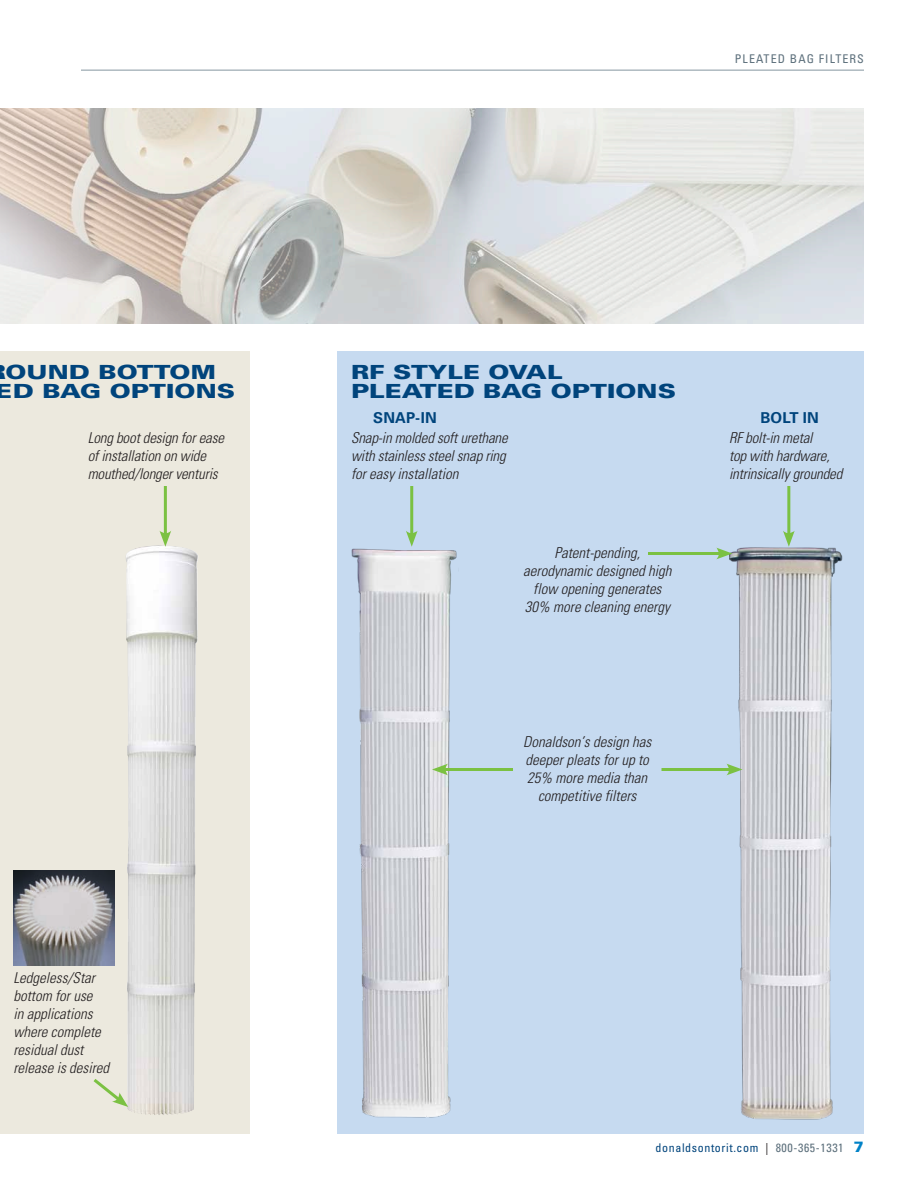
<style>
.page{position:relative;width:918px;height:1188px;background:#fff}
.page>*{position:absolute;margin:0;border:0;box-sizing:border-box;transform-origin:0 0}
.t1{font:900 19.5px/19.5px "Univers LT Std";color:#00447c;text-align:center;scale:1.3 1}
.t2{font:italic 300 condensed 15px/18px "Univers LT Std";color:#231f20}
.t3{font:700 15px "Univers LT Std";letter-spacing:.01em;color:#00447c}
.t4{font:condensed 12px "Univers LT Std";letter-spacing:.05em;color:#00447c}
.t5{font:condensed 12px "Univers LT Std";letter-spacing:.09em;color:#5d707c}
.s1{color:#231f20}
.s2{color:#5d707c}
.s3{font-weight:900;font-stretch:normal;font-size:15px;color:#0082c7}
</style>
<div class="page">
<hr style="left:81px;top:69px;width:783px;height:2px;background:#aeb9c0">
<div style="left:0;top:351px;width:250px;height:783px;background:#ece9de"></div>
<div style="left:338px;top:351px;width:526px;height:783px;background:#c6daf0"></div>
<img style="left:126px;top:545px;width:72px;height:570px">
<hr style="left:164px;top:486px;width:3px;height:50px;background:#7bc142">
<svg style="left:160px;top:531px;width:11px;height:16px"></svg>
<img style="left:351px;top:548px;width:106px;height:570px">
<hr style="left:410px;top:486px;width:3px;height:50px;background:#7bc142">
<svg style="left:406px;top:531px;width:12px;height:16px"></svg>
<img style="left:729px;top:547px;width:114px;height:573px">
<hr style="left:787px;top:486px;width:3px;height:50px;background:#7bc142">
<svg style="left:783px;top:531px;width:12px;height:16px"></svg>
<hr style="left:648px;top:552px;width:74px;height:3px;background:#7bc142">
<svg style="left:716px;top:548px;width:16px;height:11px"></svg>
<hr style="left:442px;top:768px;width:71px;height:3px;background:#7bc142">
<svg style="left:432px;top:764px;width:16px;height:11px"></svg>
<hr style="left:662px;top:768px;width:70px;height:3px;background:#7bc142">
<svg style="left:727px;top:764px;width:15px;height:11px"></svg>
<svg style="left:93px;top:1076px;width:35px;height:31px"></svg>
<img style="left:0;top:108px;width:864px;height:216px">
<img style="left:14px;top:871px;width:101px;height:94px">
<p class="t5" style="left:735px;top:51px;width:131px">PLEATED BAG FILTERS</p>
<h1 class="t1" style="left:-4px;top:362px;width:186px">OUND BOTTOM<br>ED BAG OPTIONS</h1>
<h1 class="t1" style="left:351px;top:362px;width:252px;text-align:left">RF STYLE OVAL<br>PLEATED BAG OPTIONS</h1>
<p class="t2" style="left:88px;top:429px;width:138px">Long boot design for ease of installation on wide mouthed/longer venturis</p>
<p class="t2" style="left:351px;top:429px;width:158px">Snap-in molded soft urethane with stainless steel snap ring for easy installation</p>
<p class="t2" style="left:729px;top:429px;width:115px">RF bolt-in metal<br>top with hardware, intrinsically grounded</p>
<p class="t3" style="left:373px;top:409px;width:65px">SNAP-IN</p>
<p class="t3" style="left:761px;top:409px;width:60px">BOLT IN</p>
<p class="t2" style="left:523px;top:543px;width:150px;text-align:center">Patent-pending, aerodynamic designed high flow opening generates<br>30% more cleaning energy</p>
<p class="t2" style="left:13px;top:969px;width:97px">Ledgeless/Star bottom for use<br>in applications where complete residual dust release is desired</p>
<p class="t2" style="left:523px;top:732px;width:130px;text-align:center">Donaldson’s design has deeper pleats for up to<br>25% more media than competitive filters</p>
<p class="t4" style="left:656px;top:1140px;width:210px">donaldsontorit.com <span class="s1">|</span> <span class="s2">800-365-1331</span> <span class="s3">7</span></p>
</div>
